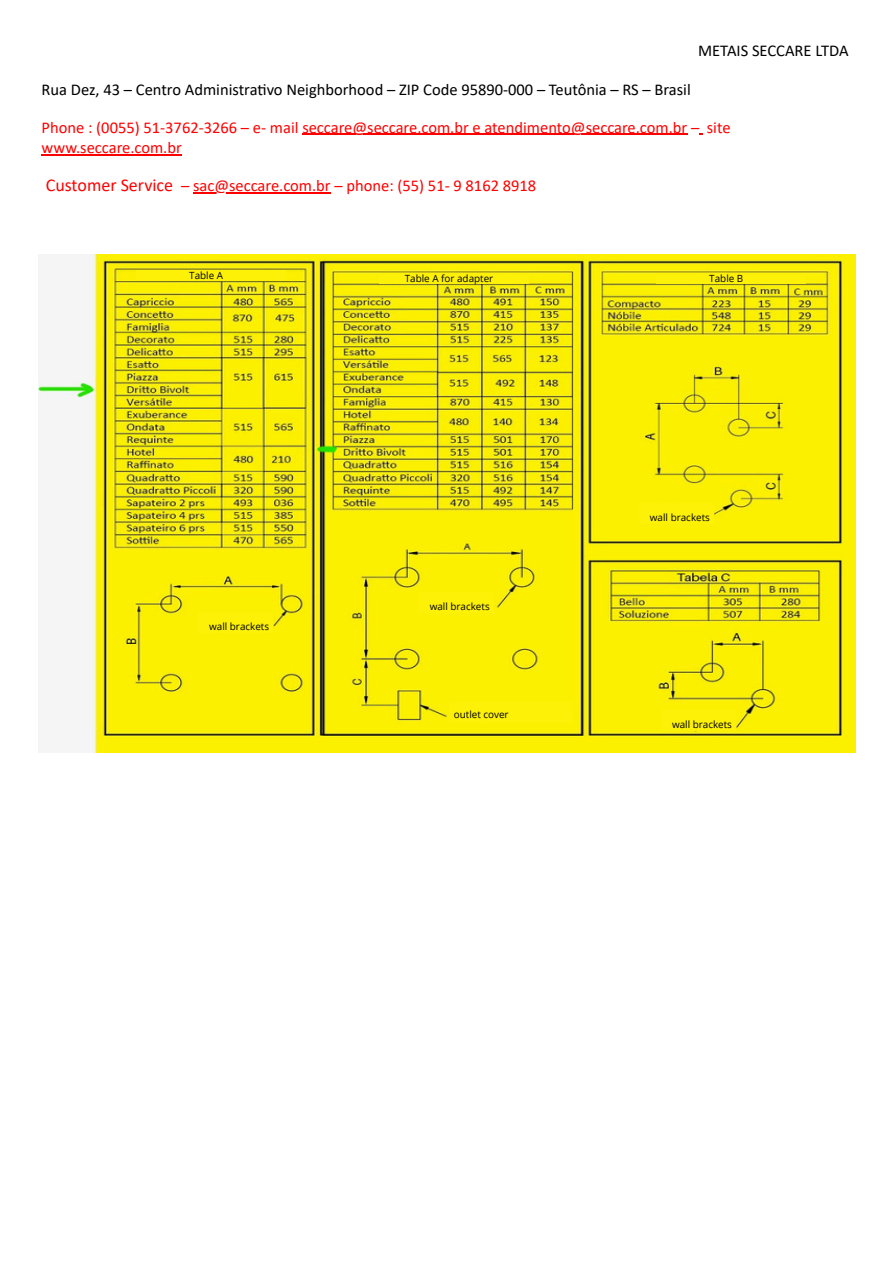
<style>
.page{position:relative;width:894px;height:1263px;background:#fff}
.page>*{position:absolute;margin:0;border:0;box-sizing:border-box;transform-origin:0 0}
.t1{font:16.5px/20.2px "Calibri";color:#f00}
.t2{font:16.5px "Calibri";color:#000}
.t3{font:9.9px "Open Sans";color:#000}
.s1{font-size:18px}
</style>
<div class="page">
<hr style="left:302px;top:134px;width:166px;height:1px;background:#f00">
<hr style="left:468px;top:134px;width:219px;height:1px;background:#f00">
<hr style="left:42px;top:154px;width:140px;height:1px;background:#f00">
<hr style="left:193px;top:192px;width:137px;height:2px;background:#f00">
<img style="left:38px;top:254px;width:817px;height:498px">
<div style="left:136px;top:271px;width:150px;height:10px;background:#fdf108"></div>
<div style="left:379px;top:273px;width:149px;height:11px;background:#fdf108"></div>
<div style="left:656px;top:273px;width:149px;height:11px;background:#fdf108"></div>
<div style="left:419px;top:592px;width:74px;height:20px;background:#fdf108"></div>
<div style="left:198px;top:612px;width:75px;height:21px;background:#fdf108"></div>
<div style="left:661px;top:710px;width:74px;height:20px;background:#fdf108"></div>
<div style="left:449px;top:702px;width:122px;height:20px;background:#fdf108"></div>
<div style="left:639px;top:503px;width:74px;height:20px;background:#fdf108"></div>
<p class="t2" style="left:698px;top:44px;width:152px">METAIS SECCARE LTDA</p>
<p class="t2" style="left:42px;top:82px;width:650px">Rua Dez, 43 – Centro Administrativo Neighborhood – ZIP Code 95890-000 – Teutônia – RS – Brasil</p>
<p class="t1" style="left:42px;top:119px;width:690px">Phone : (0055) 51-3762-3266 – e- mail seccare@seccare.com.br e atendimento@seccare.com.br – site www.seccare.com.br</p>
<p class="t1" style="left:46px;top:177px;width:492px"><span class="s1">Customer Service</span> – sac@seccare.com.br – phone: (55) 51- 9 8162 8918</p>
<p class="t3" style="left:189px;top:268px;width:35px">Table A</p>
<p class="t3" style="left:404px;top:271px;width:90px">Table A for adapter</p>
<p class="t3" style="left:709px;top:271px;width:36px">Table B</p>
<p class="t3" style="left:209px;top:620px;width:61px">wall brackets</p>
<p class="t3" style="left:429px;top:600px;width:61px">wall brackets</p>
<p class="t3" style="left:453px;top:707px;width:56px">outlet cover</p>
<p class="t3" style="left:649px;top:510px;width:61px">wall brackets</p>
<p class="t3" style="left:671px;top:718px;width:61px">wall brackets</p>
</div>
